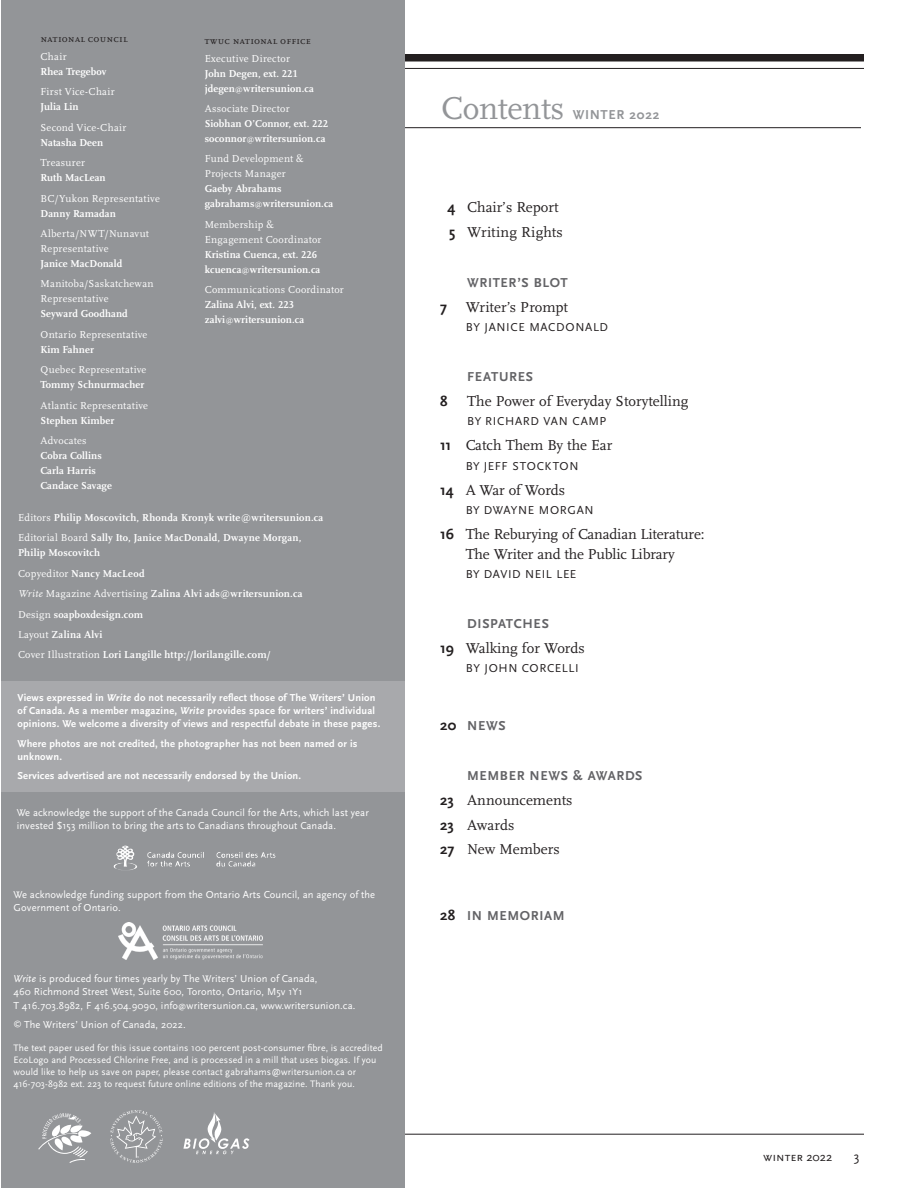
<style>
.page{position:relative;width:918px;height:1188px;background:#fff}
.page>*{position:absolute;margin:0;border:0;box-sizing:border-box;transform-origin:0 0}
.t1{font:33px "Scala LF";letter-spacing:-.01em;color:#939598}
.t2{font:15px/19.5px "Scala LF";color:#231f20;text-align:center}
.t3{font:700 15px "Scala Sans";color:#231f20}
.t4{font:700 13.5px "Scala Sans";letter-spacing:.045em;color:#636366}
.t5{font:700 13.5px "Scala Sans";letter-spacing:.05em;color:#939598}
.t6{font:13.5px "Scala Sans Caps";color:#231f20}
.t7{font:12.75px "Scala Sans Caps";color:#231f20}
.t8{font:12px "Scala Sans";letter-spacing:.05em;color:#231f20}
.t9{font:700 10.5px/15px "Scala LF";letter-spacing:.01em;color:#fff}
.t10{font:10.5px/13.2px "Scala Sans";letter-spacing:.01em;color:#fff}
.t11{font:700 10.5px/13.2px "Scala Sans";letter-spacing:.02em;color:#fff}
.t12{font:10.5px/15px "Scala LF";letter-spacing:.02em;color:#fff}
.t13{font:700 10.5px "Scala LF";letter-spacing:.03em;color:#fff}
.t14{font:10.5px "Scala LF Caps";letter-spacing:.02em;color:#231f20}
.t15{font:9.75px/12px "Scala Sans";letter-spacing:.01em;color:#fff}
.s1{font-weight:400}
.s2{font-weight:700}
.s3{font-weight:400;font-size:8.25px}
.s4{font-weight:400;font-style:italic}
.s5{font-style:italic}
.s6{font-size:8.25px}
.s7{font-family:"Scala Sans";font-weight:700}
.s8{font-size:15px;color:#231f20}
</style>
<div class="page">
<div style="left:54px;top:54px;width:810px;height:8px;background:#231f20"></div>
<hr style="left:54px;top:68px;width:810px;height:1px;background:#231f20">
<hr style="left:54px;top:1134px;width:810px;height:1px;background:#231f20">
<hr style="left:51px;top:127px;width:810px;height:1px;background:#231f20">
<div style="left:1px;top:0;width:404px;height:1188px;background:#939598"></div>
<svg style="left:38px;top:1113px;width:53px;height:50px"></svg>
<svg style="left:110px;top:1110px;width:53px;height:53px"></svg>
<svg style="left:183px;top:1112px;width:67px;height:42px"></svg>
<img style="left:116px;top:846px;width:150px;height:21px">
<img style="left:118px;top:923px;width:145px;height:36px">
<div style="left:0;top:681px;width:405px;height:111px;background:#a8a9ac"></div>
<p class="t14" style="left:40px;top:33px;width:89px">national council</p>
<p class="t9" style="left:40px;top:49px;width:68px"><span class="s1">Chair<br></span>Rhea Tregebov</p>
<p class="t12" style="left:40px;top:85px;width:76px">First Vice-Chair<br><span class="s2">Julia Lin</span></p>
<p class="t12" style="left:40px;top:120px;width:87px">Second Vice-Chair<br><span class="s2">Natasha Deen</span></p>
<p class="t9" style="left:40px;top:155px;width:67px"><span class="s1">Treasurer<br></span>Ruth MacLean</p>
<p class="t12" style="left:40px;top:191px;width:121px">BC/Yukon Representative<br><span class="s2">Danny Ramadan</span></p>
<p class="t12" style="left:40px;top:226px;width:110px">Alberta/NWT/Nunavut<br>Representative<br><span class="s2">Janice MacDonald</span></p>
<p class="t12" style="left:40px;top:277px;width:115px">Manitoba/Saskatchewan<br>Representative<br><span class="s2">Seyward Goodhand</span></p>
<p class="t12" style="left:40px;top:327px;width:108px">Ontario Representative<br><span class="s2">Kim Fahner</span></p>
<p class="t12" style="left:40px;top:363px;width:107px">Quebec Representative<br><span class="s2">Tommy Schnurmacher</span></p>
<p class="t12" style="left:40px;top:398px;width:109px">Atlantic Representative<br><span class="s2">Stephen Kimber</span></p>
<p class="t12" style="left:40px;top:433px;width:48px">Advocates</p>
<p class="t9" style="left:40px;top:448px;width:63px">Cobra Collins</p>
<p class="t9" style="left:40px;top:463px;width:57px">Carla Harris</p>
<p class="t9" style="left:40px;top:478px;width:73px">Candace Savage</p>
<p class="t14" style="left:205px;top:35px;width:108px">twuc national office</p>
<p class="t9" style="left:205px;top:51px;width:111px"><span class="s1">Executive Director<br></span>John Degen, ext. 221 jdegen<span class="s3">@</span>writersunion.ca</p>
<p class="t9" style="left:205px;top:101px;width:125px"><span class="s1">Associate Director<br></span>Siobhan O’Connor, ext. 222 soconnor<span class="s3">@</span>writersunion.ca</p>
<p class="t9" style="left:205px;top:151px;width:130px"><span class="s1">Fund Development &amp;<br>Projects Manager<br></span>Gaeby Abrahams gabrahams<span class="s3">@</span>writersunion.ca</p>
<p class="t9" style="left:205px;top:217px;width:118px"><span class="s1">Membership &amp;<br>Engagement Coordinator<br></span>Kristina Cuenca, ext. 226 kcuenca<span class="s3">@</span>writersunion.ca</p>
<p class="t9" style="left:205px;top:282px;width:141px"><span class="s1">Communications Coordinator<br></span>Zalina Alvi, ext. 223 zalvi<span class="s3">@</span>writersunion.ca</p>
<p class="t9" style="left:18px;top:510px;width:307px"><span class="s1">Editors</span> Philip Moscovitch, Rhonda Kronyk write@writersunion.ca</p>
<p class="t9" style="left:18px;top:531px;width:285px"><span class="s1">Editorial Board</span> Sally Ito, Janice MacDonald, Dwayne Morgan,<br>Philip Moscovitch</p>
<p class="t13" style="left:18px;top:567px;width:128px"><span class="s1">Copyeditor</span> Nancy MacLeod</p>
<p class="t9" style="left:18px;top:586px;width:286px"><span class="s4">Write</span> <span class="s1">Magazine Advertising</span> Zalina Alvi ads@writersunion.ca</p>
<p class="t9" style="left:18px;top:607px;width:127px"><span class="s1">Design</span> soapboxdesign.com</p>
<p class="t9" style="left:18px;top:627px;width:86px"><span class="s1">Layout</span> Zalina Alvi</p>
<p class="t13" style="left:18px;top:649px;width:254px"><span class="s1">Cover Illustration</span> Lori Langille http://lorilangille.com/</p>
<p class="t11" style="left:17px;top:691px;width:364px">Views expressed in <span class="s5">Write</span> do not necessarily reflect those of The Writers’ Union of Canada. As a member magazine, <span class="s5">Write</span> provides space for writers’ individual opinions. We welcome a diversity of views and respectful debate in these pages.</p>
<p class="t11" style="left:17px;top:737px;width:342px">Where photos are not credited, the photographer has not been named or is unknown.</p>
<p class="t11" style="left:17px;top:769px;width:285px">Services advertised are not necessarily endorsed by the Union.</p>
<p class="t10" style="left:17px;top:806px;width:354px">We acknowledge the support of the Canada Council for the Arts, which last year invested $153 million to bring the arts to Canadians throughout Canada.</p>
<p class="t10" style="left:14px;top:888px;width:363px">We acknowledge funding support from the Ontario Arts Council, an agency of the<br>Government of Ontario.</p>
<p class="t10" style="left:13px;top:973px;width:343px"><span class="s5">Write</span> is produced four times yearly by The Writers’ Union of Canada,<br>460 Richmond Street West, Suite 600, Toronto, Ontario, M5v 1Y1<br>T 416.703.8982, F 416.504.9090, info<span class="s6">@</span>writersunion.ca, www.writersunion.ca.</p>
<p class="t10" style="left:14px;top:1018px;width:174px"><span class="s6">©</span> The Writers’ Union of Canada, 2022.</p>
<p class="t15" style="left:14px;top:1042px;width:371px">The text paper used for this issue contains 100 percent post-consumer fibre, is accredited EcoLogo and Processed Chlorine Free, and is processed in a mill that uses biogas. If you would like to help us save on paper, please contact gabrahams@writersunion.ca or 416-703-8982 ext. 223 to request future online editions of the magazine. Thank you.</p>
<p class="t1" style="left:441px;top:90px;width:125px">Contents</p>
<p class="t5" style="left:573px;top:107px;width:88px">WINTER 2022</p>
<p class="t2" style="left:447px;top:198px;width:113px"><span class="s7">4</span> Chair’s Report</p>
<p class="t2" style="left:449px;top:223px;width:115px"><span class="s7">5</span> Writing Rights</p>
<p class="t4" style="left:467px;top:275px;width:102px">WRITER’S BLOT</p>
<p class="t2" style="left:440px;top:297px;width:129px"><span class="s7">7</span> Writer’s Prompt</p>
<p class="t8" style="left:466px;top:321px;width:144px">BY JANICE MACDONALD</p>
<p class="t4" style="left:467px;top:369px;width:67px">FEATURES</p>
<p class="t3" style="left:440px;top:393px;width:9px">8</p>
<p class="t2" style="left:467px;top:392px;width:223px">The Power of Everyday Storytelling</p>
<p class="t8" style="left:467px;top:415px;width:141px">BY RICHARD VAN CAMP</p>
<p class="t2" style="left:440px;top:436px;width:174px"><span class="s7">11</span> Catch Them By the Ear</p>
<p class="t8" style="left:466px;top:459px;width:114px">BY JEFF STOCKTON</p>
<p class="t2" style="left:440px;top:480px;width:126px"><span class="s7">14</span> A War of Words</p>
<p class="t8" style="left:466px;top:504px;width:129px">BY DWAYNE MORGAN</p>
<p class="t2" style="left:440px;top:525px;width:266px"><span class="s7">16</span> The Reburying of Canadian Literature:<br>The Writer and the Public Library</p>
<p class="t8" style="left:466px;top:568px;width:112px">BY DAVID NEIL LEE</p>
<p class="t4" style="left:467px;top:616px;width:83px">DISPATCHES</p>
<p class="t2" style="left:440px;top:638px;width:146px"><span class="s7">19</span> Walking for Words</p>
<p class="t8" style="left:466px;top:662px;width:115px">BY JOHN CORCELLI</p>
<p class="t4" style="left:440px;top:718px;width:67px"><span class="s8">20</span> NEWS</p>
<p class="t4" style="left:467px;top:768px;width:177px">MEMBER NEWS &amp; AWARDS</p>
<p class="t2" style="left:440px;top:790px;width:134px"><span class="s7">23</span> Announcements</p>
<p class="t2" style="left:440px;top:815px;width:76px"><span class="s7">23</span> Awards</p>
<p class="t2" style="left:440px;top:840px;width:121px"><span class="s7">27</span> New Members</p>
<p class="t4" style="left:440px;top:909px;width:126px"><span class="s8">28</span> IN MEMORIAM</p>
<p class="t7" style="left:763px;top:1150px;width:71px">winter 2022</p>
<p class="t6" style="left:854px;top:1149px;width:7px">3</p>
</div>
